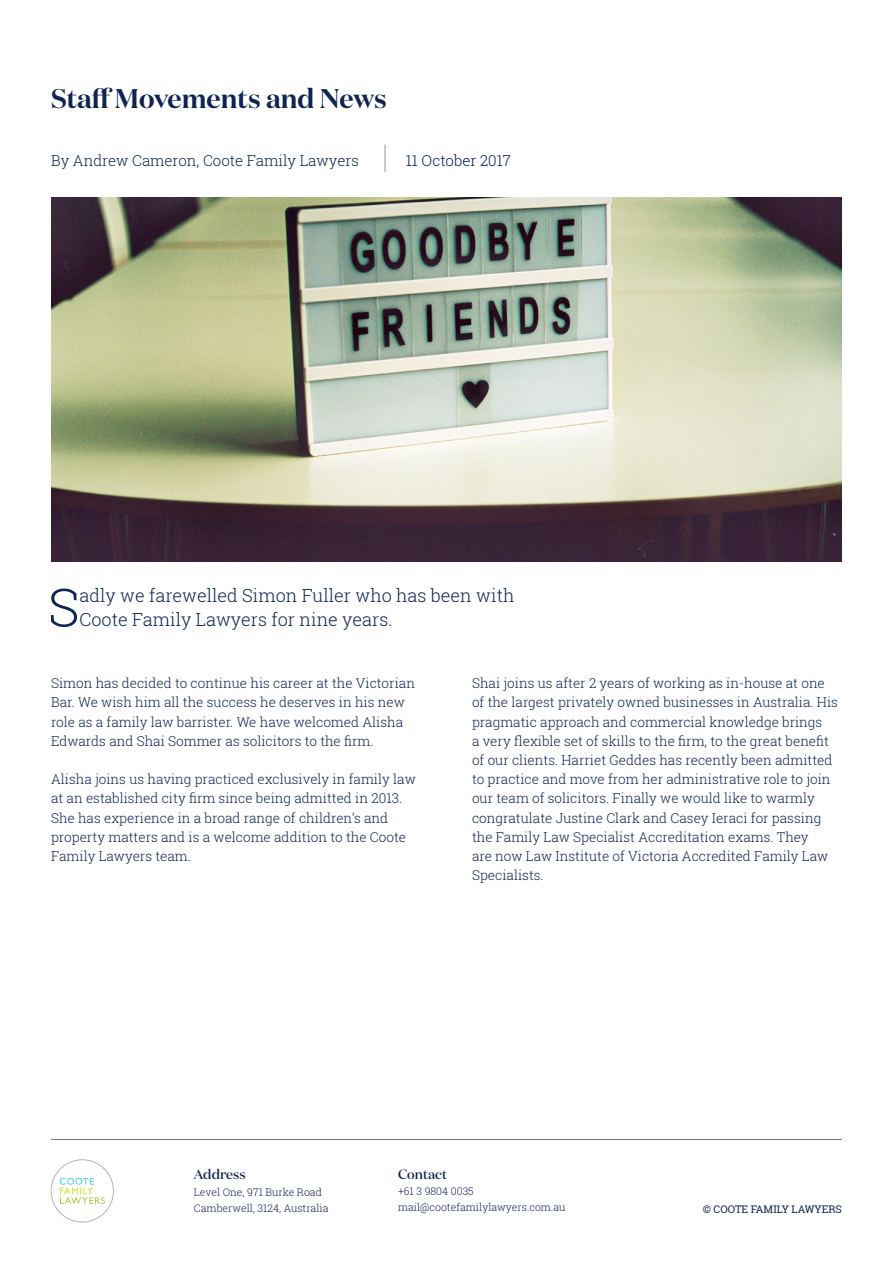
<style>
.page{position:relative;width:893px;height:1263px;background:#fff}
.page>*{position:absolute;margin:0;border:0;box-sizing:border-box;transform-origin:0 0}
.t1{font:300 52.65px "Roboto Slab";color:#102452}
.t2{font:600 27px "Domaine Display";color:#102452}
.t3{font:300 18px/24.6px "Roboto Slab";color:#102452}
.t4{font:300 15px "Roboto Slab";color:#102452}
.t5{font:300 15px "Roboto Slab";color:#00165a}
.t6{font:300 13.5px/19.2px "Roboto Slab";color:#102452}
.t7{font:500 13.5px "Domaine Display";color:#102452}
.t8{font:300 10.5px/16.2px "Roboto Slab";color:#102452}
.t9{font:10.5px "Roboto Slab";color:#102452}
</style>
<div class="page">
<div style="left:51px;top:1160px;width:63px;height:62px;background:#fff;border:1px solid #b1b4b6;border-radius:50%"></div>
<svg style="left:60px;top:1178px;width:45px;height:26px"></svg>
<svg style="left:385px;top:145px;width:1px;height:27px"></svg>
<img style="left:51px;top:198px;width:791px;height:363px">
<hr style="left:51px;top:1139px;width:791px;height:1px;background:#717291">
<h2 class="t2" style="left:51px;top:81px;width:337px">Staff Movements and News</h2>
<p class="t4" style="left:51px;top:150px;width:310px">By Andrew Cameron, Coote Family Lawyers</p>
<p class="t5" style="left:406px;top:150px;width:107px">11 October 2017</p>
<h1 class="t1" style="left:48px;top:571px;width:33px">S</h1>
<h3 class="t3" style="left:80px;top:583px;width:436px">adly we farewelled Simon Fuller who has been with<br>Coote Family Lawyers for nine years.</h3>
<p class="t6" style="left:51px;top:673px;width:365px">Simon has decided to continue his career at the Victorian Bar. We wish him all the success he deserves in his new role as a family law barrister. We have welcomed Alisha Edwards and Shai Sommer as solicitors to the firm.</p>
<p class="t6" style="left:51px;top:769px;width:366px">Alisha joins us having practiced exclusively in family law at an established city firm since being admitted in 2013.<br>She has experience in a broad range of children’s and property matters and is a welcome addition to the Coote Family Lawyers team.</p>
<p class="t6" style="left:472px;top:673px;width:368px">Shai joins us after 2 years of working as in-house at one of the largest privately owned businesses in Australia. His pragmatic approach and commercial knowledge brings<br>a very flexible set of skills to the firm, to the great benefit of our clients. Harriet Geddes has recently been admitted to practice and move from her administrative role to join our team of solicitors. Finally we would like to warmly congratulate Justine Clark and Casey Ieraci for passing the Family Law Specialist Accreditation exams. They<br>are now Law Institute of Victoria Accredited Family Law Specialists.</p>
<p class="t7" style="left:194px;top:1166px;width:53px">Address</p>
<p class="t8" style="left:194px;top:1183px;width:136px">Level One, 971 Burke Road<br>Camberwell, 3124, Australia</p>
<p class="t7" style="left:398px;top:1166px;width:51px">Contact</p>
<p class="t8" style="left:398px;top:1183px;width:169px">+61 3 9804 0035 mail@cootefamilylawyers.com.au</p>
<p class="t9" style="left:703px;top:1202px;width:141px">© COOTE FAMILY LAWYERS</p>
</div>
